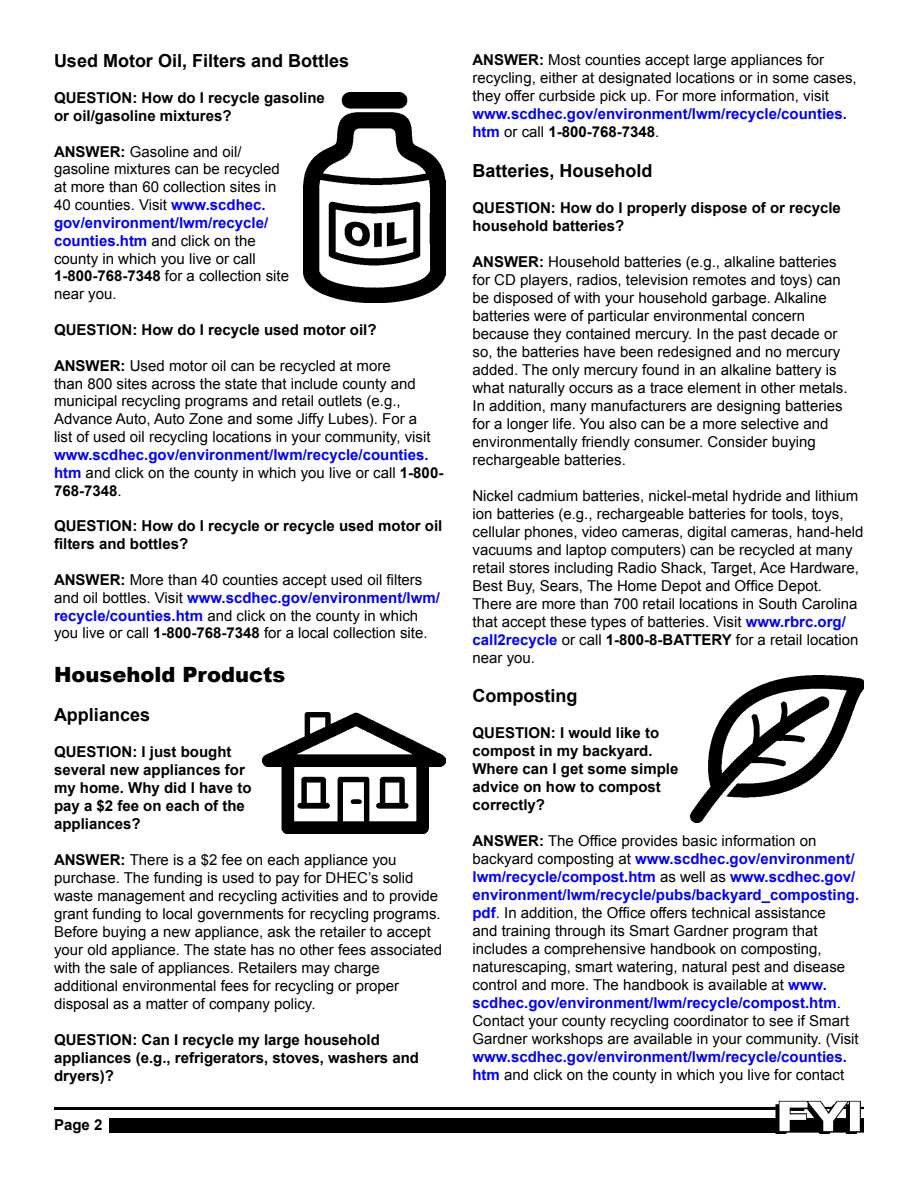
<style>
.page{position:relative;width:918px;height:1188px;background:#fff}
.page>*{position:absolute;margin:0;border:0;box-sizing:border-box;transform-origin:0 0}
.t1{font:900 21px "Arial";color:#000}
.t2{font:700 18px "Arial";color:#000}
.t3{font:15px/18px "Arial";color:#000}
.t4{font:700 15px/18px "Arial";color:#000}
.t5{font:700 15px/17.9px "Arial";color:#00f}
.s1{font-weight:700}
.s2{font-weight:700;color:#00f}
.s3{font-weight:400;color:#000}
.s4{color:#000}
</style>
<div class="page">
<img style="left:772px;top:1100px;width:92px;height:34px">
<div style="left:110px;top:1118px;width:666px;height:14px;background:#000"></div>
<hr style="left:54px;top:1107px;width:722px;height:2px;background:#000">
<img style="left:304px;top:92px;width:142px;height:211px">
<img style="left:262px;top:712px;width:184px;height:121px">
<img style="left:690px;top:676px;width:174px;height:146px">
<p class="t2" style="left:54px;top:49px;width:297px">Used Motor Oil, Filters and Bottles</p>
<p class="t4" style="left:54px;top:89px;width:272px">QUESTION: How do I recycle gasoline or oil/gasoline mixtures?</p>
<p class="t3" style="left:54px;top:142px;width:237px"><span class="s1">ANSWER:</span> Gasoline and oil/ gasoline mixtures can be recycled at more than 60 collection sites in<br>40 counties. Visit <span class="s2">www.scdhec. gov/environment/lwm/recycle/ counties.htm</span> and click on the county in which you live or call<br><span class="s1">1-800-768-7348</span> for a collection site near you.</p>
<p class="t4" style="left:54px;top:321px;width:324px">QUESTION: How do I recycle used motor oil?</p>
<p class="t3" style="left:54px;top:357px;width:378px"><span class="s1">ANSWER:</span> Used motor oil can be recycled at more<br>than 800 sites across the state that include county and municipal recycling programs and retail outlets (e.g., Advance Auto, Auto Zone and some Jiffy Lubes). For a list of used oil recycling locations in your community, visit</p>
<p class="t5" style="left:54px;top:446px;width:391px">www.scdhec.gov/environment/lwm/recycle/counties. htm <span class="s3">and click on the county in which you live or call</span> <span class="s4">1-800-<br>768-7348</span><span class="s3">.</span></p>
<p class="t4" style="left:54px;top:518px;width:390px">QUESTION: How do I recycle or recycle used motor oil filters and bottles?</p>
<p class="t3" style="left:54px;top:571px;width:387px"><span class="s1">ANSWER:</span> More than 40 counties accept used oil filters and oil bottles. Visit <span class="s2">www.scdhec.gov/environment/lwm/ recycle/counties.htm</span> and click on the county in which you live or call <span class="s1">1-800-768-7348</span> for a local collection site.</p>
<h1 class="t1" style="left:54px;top:659px;width:233px">Household Products</h1>
<p class="t2" style="left:54px;top:703px;width:98px">Appliances</p>
<p class="t4" style="left:54px;top:743px;width:199px">QUESTION: I just bought several new appliances for my home. Why did I have to pay a $2 fee on each of the appliances?</p>
<p class="t3" style="left:54px;top:851px;width:390px"><span class="s1">ANSWER:</span> There is a $2 fee on each appliance you purchase. The funding is used to pay for DHEC’s solid waste management and recycling activities and to provide grant funding to local governments for recycling programs.<br>Before buying a new appliance, ask the retailer to accept your old appliance. The state has no other fees associated with the sale of appliances. Retailers may charge additional environmental fees for recycling or proper disposal as a matter of company policy.</p>
<p class="t4" style="left:54px;top:1031px;width:367px">QUESTION: Can I recycle my large household appliances (e.g., refrigerators, stoves, washers and dryers)?</p>
<p class="t4" style="left:54px;top:1116px;width:50px">Page 2</p>
<p class="t3" style="left:472px;top:51px;width:386px"><span class="s1">ANSWER:</span> Most counties accept large appliances for recycling, either at designated locations or in some cases, they offer curbside pick up. For more information, visit</p>
<p class="t5" style="left:472px;top:105px;width:376px">www.scdhec.gov/environment/lwm/recycle/counties. htm <span class="s3">or call</span> <span class="s4">1-800-768-7348</span><span class="s3">.</span></p>
<p class="t2" style="left:472px;top:158px;width:182px">Batteries, Household</p>
<p class="t4" style="left:472px;top:199px;width:370px">QUESTION: How do I properly dispose of or recycle household batteries?</p>
<p class="t3" style="left:472px;top:252px;width:377px"><span class="s1">ANSWER:</span> Household batteries (e.g., alkaline batteries for CD players, radios, television remotes and toys) can be disposed of with your household garbage. Alkaline batteries were of particular environmental concern because they contained mercury. In the past decade or so, the batteries have been redesigned and no mercury added. The only mercury found in an alkaline battery is what naturally occurs as a trace element in other metals.<br>In addition, many manufacturers are designing batteries for a longer life. You also can be a more selective and environmentally friendly consumer. Consider buying rechargeable batteries.</p>
<p class="t3" style="left:472px;top:486px;width:392px">Nickel cadmium batteries, nickel-metal hydride and lithium ion batteries (e.g., rechargeable batteries for tools, toys, cellular phones, video cameras, digital cameras, hand-held vacuums and laptop computers) can be recycled at many retail stores including Radio Shack, Target, Ace Hardware, Best Buy, Sears, The Home Depot and Office Depot.<br>There are more than 700 retail locations in South Carolina that accept these types of batteries. Visit <span class="s2">www.rbrc.org/ call2recycle</span> or call <span class="s1">1-800-8-BATTERY</span> for a retail location near you.</p>
<p class="t2" style="left:472px;top:684px;width:106px">Composting</p>
<p class="t4" style="left:472px;top:724px;width:207px">QUESTION: I would like to compost in my backyard.<br>Where can I get some simple advice on how to compost correctly?</p>
<p class="t3" style="left:472px;top:832px;width:388px"><span class="s1">ANSWER:</span> The Office provides basic information on backyard composting at <span class="s2">www.scdhec.gov/environment/ lwm/recycle/compost.htm</span> as well as <span class="s2">www.scdhec.gov/ environment/lwm/recycle/pubs/backyard_composting. pdf</span>. In addition, the Office offers technical assistance<br>and training through its Smart Gardner program that includes a comprehensive handbook on composting, naturescaping, smart watering, natural pest and disease control and more. The handbook is available at <span class="s2">www. scdhec.gov/environment/lwm/recycle/compost.htm</span>.<br>Contact your county recycling coordinator to see if Smart Gardner workshops are available in your community. (Visit</p>
<p class="t5" style="left:472px;top:1048px;width:376px">www.scdhec.gov/environment/lwm/recycle/counties. htm <span class="s3">and click on the county in which you live for contact</span></p>
</div>
